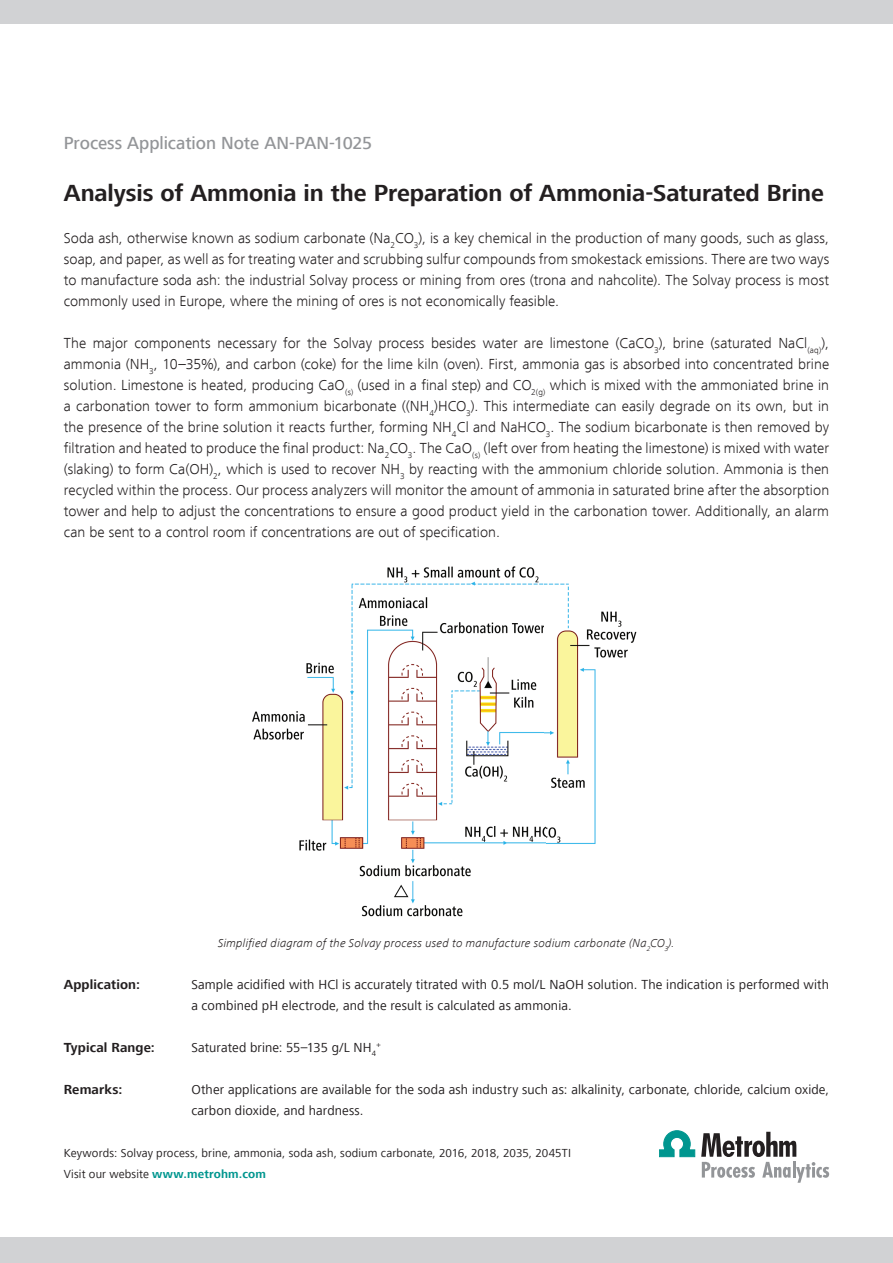
<style>
.page{position:relative;width:893px;height:1263px;background:#fff}
.page>*{position:absolute;margin:0;border:0;box-sizing:border-box;transform-origin:0 0}
.t1{font:700 24px "Frutiger Next LT";letter-spacing:-.005em;color:#231f20}
.t2{font:500 18px "Frutiger Next LT";letter-spacing:-.005em;color:#939598}
.t3{font:300 15px/21px "Frutiger Next LT";letter-spacing:.005em;color:#231f20;text-align:justify}
.t4{font:13.5px/21px "Frutiger Next LT";letter-spacing:.01em;color:#231f20}
.t5{font:700 13.5px "Frutiger Next LT";letter-spacing:.01em;color:#231f20}
.t6{font:12px/21px "Frutiger Next LT";letter-spacing:.015em;color:#231f20}
.t7{font:italic 300 12px "Frutiger Next LT";letter-spacing:.015em;color:#231f20}
.t8{font:7.8px "Frutiger Next LT";color:#231f20}
.s1{font-weight:700;color:#00968f}
</style>
<div class="page">
<div style="left:0;top:1237px;width:893px;height:26px;background:#d1d2d4"></div>
<img style="left:252px;top:566px;width:385px;height:351px">
<div style="left:0;top:0;width:893px;height:24px;background:#d1d2d4"></div>
<svg style="left:659px;top:1131px;width:36px;height:26px"></svg>
<svg style="left:701px;top:1132px;width:128px;height:51px"></svg>
<p class="t2" style="left:64px;top:133px;width:310px">Process Application Note AN-PAN-1025</p>
<h1 class="t1" style="left:64px;top:180px;width:762px">Analysis of Ammonia in the Preparation of Ammonia-Saturated Brine</h1>
<p class="t3" style="left:64px;top:228px;width:767px">Soda ash, otherwise known as sodium carbonate (Na<sub>2</sub>CO<sub>3</sub>), is a key chemical in the production of many goods, such as glass, soap, and paper, as well as for treating water and scrubbing sulfur compounds from smokestack emissions. There are two ways to manufacture soda ash: the industrial Solvay process or mining from ores (trona and nahcolite). The Solvay process is most commonly used in Europe, where the mining of ores is not economically feasible.</p>
<p class="t3" style="left:64px;top:333px;width:767px">The major components necessary for the Solvay process besides water are limestone (CaCO<sub>3</sub>), brine (saturated NaCl<sub>(aq)</sub>), ammonia (NH<sub>3</sub>, 10–35%), and carbon (coke) for the lime kiln (oven). First, ammonia gas is absorbed into concentrated brine solution. Limestone is heated, producing CaO<sub>(s)</sub> (used in a final step) and CO<sub>2(g)</sub> which is mixed with the ammoniated brine in a carbonation tower to form ammonium bicarbonate ((NH<sub>4</sub>)HCO<sub>3</sub>). This intermediate can easily degrade on its own, but in the presence of the brine solution it reacts further, forming NH<sub>4</sub>Cl and NaHCO<sub>3</sub>. The sodium bicarbonate is then removed by filtration and heated to produce the final product: Na<sub>2</sub>CO<sub>3</sub>. The CaO<sub>(s)</sub> (left over from heating the limestone) is mixed with water (slaking) to form Ca(OH)<sub>2</sub>, which is used to recover NH<sub>3</sub> by reacting with the ammonium chloride solution. Ammonia is then recycled within the process. Our process analyzers will monitor the amount of ammonia in saturated brine after the absorption tower and help to adjust the concentrations to ensure a good product yield in the carbonation tower. Additionally, an alarm can be sent to a control room if concentrations are out of specification.</p>
<p class="t7" style="left:218px;top:936px;width:458px">Simplified diagram of the Solvay process used to manufacture sodium carbonate (Na<sub>2</sub>CO<sub>3</sub>).</p>
<p class="t5" style="left:64px;top:977px;width:78px">Application:</p>
<p class="t4" style="left:191px;top:974px;width:639px">Sample acidified with HCl is accurately titrated with 0.5 mol/L NaOH solution. The indication is performed with a combined pH electrode, and the result is calculated as ammonia.</p>
<p class="t5" style="left:64px;top:1040px;width:93px">Typical Range:</p>
<p class="t4" style="left:191px;top:1037px;width:186px">Saturated brine: 55–135 g/L NH<sub>4</sub></p>
<p class="t8" style="left:376px;top:1040px;width:6px">+</p>
<p class="t5" style="left:64px;top:1082px;width:60px">Remarks:</p>
<p class="t4" style="left:191px;top:1079px;width:639px">Other applications are available for the soda ash industry such as: alkalinity, carbonate, chloride, calcium oxide, carbon dioxide, and hardness.</p>
<p class="t6" style="left:64px;top:1142px;width:509px">Keywords: Solvay process, brine, ammonia, soda ash, sodium carbonate, 2016, 2018, 2035, 2045TI<br>Visit our website <span class="s1">www.metrohm.com</span></p>
</div>
